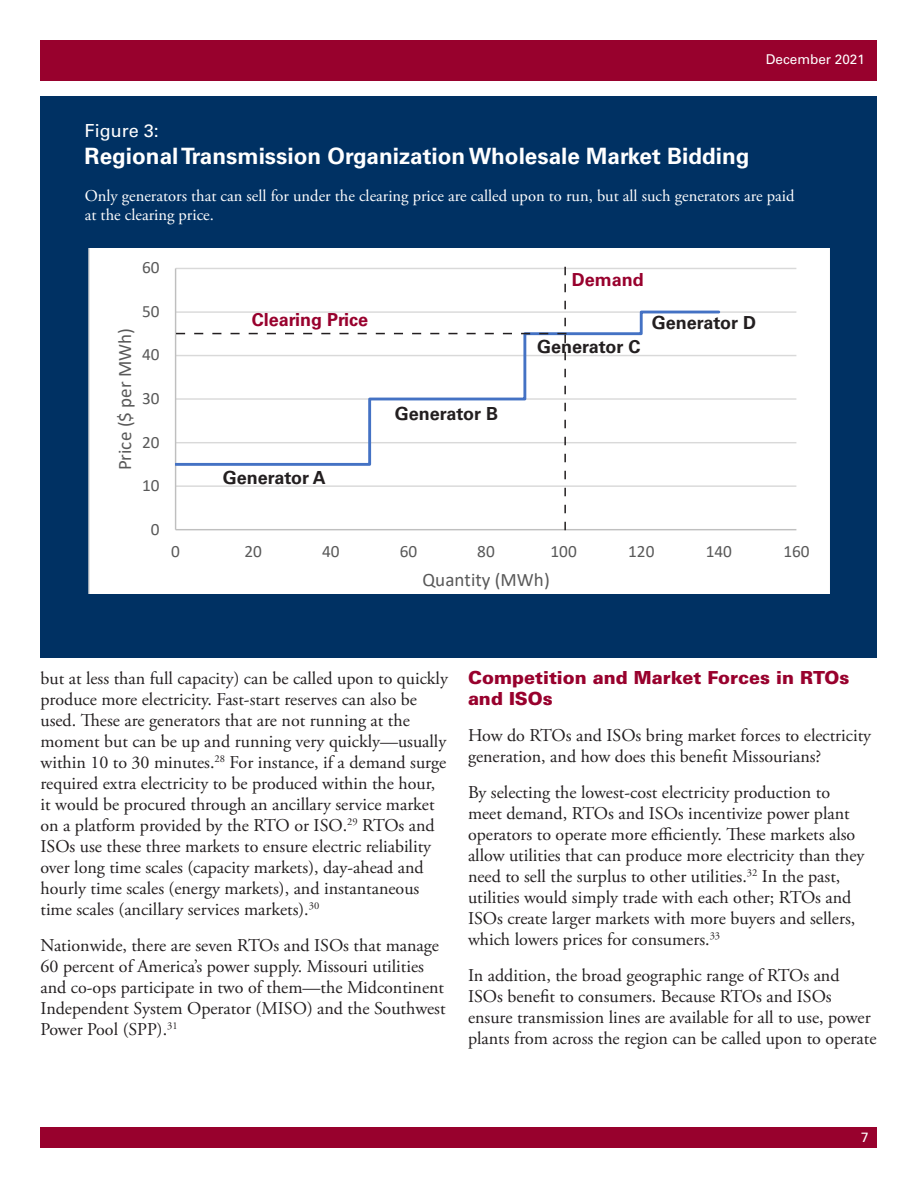
<style>
.page{position:relative;width:918px;height:1188px;background:#fff}
.page>*{position:absolute;margin:0;border:0;box-sizing:border-box;transform-origin:0 0}
.Pull_Quote_Left{font:700 22.5px "Univers LT Std";color:#fff}
.t1{font:19.05px "Calibri";color:#595959}
.t2{font:18px/21px "Adobe Garamond Pro";color:#231f20}
.Pull_Quote_Left-2{font:700 18px "Univers LT Std";color:#231f20}
.t3{font:900 18px/21px "Univers LT Std";color:#98012d}
.Pull_Quote_Left-3{font:700 18px "Univers LT Std";color:#98012d}
.Pull_Quote_Left-4{font:18px "Univers LT Std";color:#fff}
.t4{font:17.25px "Calibri";color:#595959}
.Pull_Quote_Left-5{font:16.5px/19.5px "Adobe Garamond Pro";color:#fff}
.t5{font:13.5px "Univers LT Std";color:#fff}
</style>
<div class="page">
<div style="left:40px;top:40px;width:838px;height:41px;background:#98012d"></div>
<div style="left:40px;top:1127px;width:838px;height:21px;background:#98012d"></div>
<div style="left:40px;top:96px;width:838px;height:562px;background:#003163"></div>
<div style="left:88px;top:248px;width:742px;height:346px;background:#fff"></div>
<svg style="left:176px;top:267px;width:390px;height:263px;background:#fafafb"></svg>
<p class="t5" style="left:766px;top:51px;width:101px">December 2021</p>
<p class="Pull_Quote_Left-4" style="left:85px;top:120px;width:76px">Figure 3:</p>
<p class="Pull_Quote_Left" style="left:85px;top:143px;width:666px">Regional Transmission Organization Wholesale Market Bidding</p>
<p class="Pull_Quote_Left-5" style="left:85px;top:187px;width:711px">Only generators that can sell for under the clearing price are called upon to run, but all such generators are paid at the clearing price.</p>
<p class="t4" style="left:142px;top:256px;width:19px">60</p>
<p class="t4" style="left:142px;top:299px;width:19px">50</p>
<p class="t1" style="left:112px;top:470px;width:144px;rotate:-90deg">Price ($ per MWh)</p>
<p class="t4" style="left:142px;top:343px;width:19px">40</p>
<p class="t4" style="left:142px;top:386px;width:19px">30</p>
<p class="t4" style="left:142px;top:430px;width:19px">20</p>
<p class="t4" style="left:142px;top:473px;width:19px">10</p>
<p class="Pull_Quote_Left-3" style="left:252px;top:309px;width:118px">Clearing Price</p>
<p class="Pull_Quote_Left-2" style="left:223px;top:467px;width:104px">Generator A</p>
<p class="Pull_Quote_Left-2" style="left:395px;top:403px;width:105px">Generator B</p>
<p class="Pull_Quote_Left-3" style="left:572px;top:269px;width:73px">Demand</p>
<p class="Pull_Quote_Left-2" style="left:537px;top:336px;width:105px">Generator C</p>
<p class="Pull_Quote_Left-2" style="left:652px;top:313px;width:106px">Generator D</p>
<p class="t4" style="left:151px;top:517px;width:10px">0</p>
<p class="t4" style="left:171px;top:539px;width:10px">0</p>
<p class="t4" style="left:245px;top:539px;width:19px">20</p>
<p class="t4" style="left:322px;top:539px;width:19px">40</p>
<p class="t4" style="left:400px;top:539px;width:19px">60</p>
<p class="t4" style="left:477px;top:539px;width:19px">80</p>
<p class="t4" style="left:551px;top:539px;width:28px">100</p>
<p class="t4" style="left:628px;top:539px;width:28px">120</p>
<p class="t4" style="left:706px;top:539px;width:28px">140</p>
<p class="t4" style="left:783px;top:539px;width:28px">160</p>
<p class="t1" style="left:422px;top:566px;width:129px">Quantity (MWh)</p>
<p class="t2" style="left:40px;top:669px;width:409px">but at less than full capacity) can be called upon to quickly produce more electricity. Fast-start reserves can also be used. These are generators that are not running at the moment but can be up and running very quickly—usually within 10 to 30 minutes.<sup>28</sup> For instance, if a demand surge required extra electricity to be produced within the hour, it would be procured through an ancillary service market on a platform provided by the RTO or ISO.<sup>29</sup> RTOs and ISOs use these three markets to ensure electric reliability over long time scales (capacity markets), day-ahead and hourly time scales (energy markets), and instantaneous time scales (ancillary services markets).<sup>30</sup></p>
<p class="t2" style="left:40px;top:936px;width:407px">Nationwide, there are seven RTOs and ISOs that manage 60 percent of America’s power supply. Missouri utilities and co-ops participate in two of them—the Midcontinent Independent System Operator (MISO) and the Southwest Power Pool (SPP).<sup>31</sup></p>
<p class="t3" style="left:468px;top:667px;width:383px">Competition and Market Forces in RTOs and ISOs</p>
<p class="t2" style="left:468px;top:726px;width:405px">How do RTOs and ISOs bring market forces to electricity generation, and how does this benefit Missourians?</p>
<p class="t2" style="left:468px;top:783px;width:398px">By selecting the lowest-cost electricity production to meet demand, RTOs and ISOs incentivize power plant operators to operate more efficiently. These markets also allow utilities that can produce more electricity than they need to sell the surplus to other utilities.<sup>32</sup> In the past, utilities would simply trade with each other; RTOs and ISOs create larger markets with more buyers and sellers, which lowers prices for consumers.<sup>33</sup></p>
<p class="t2" style="left:468px;top:966px;width:410px">In addition, the broad geographic range of RTOs and ISOs benefit to consumers. Because RTOs and ISOs ensure transmission lines are available for all to use, power plants from across the region can be called upon to operate</p>
<p class="t5" style="left:861px;top:1129px;width:9px">7</p>
</div>
